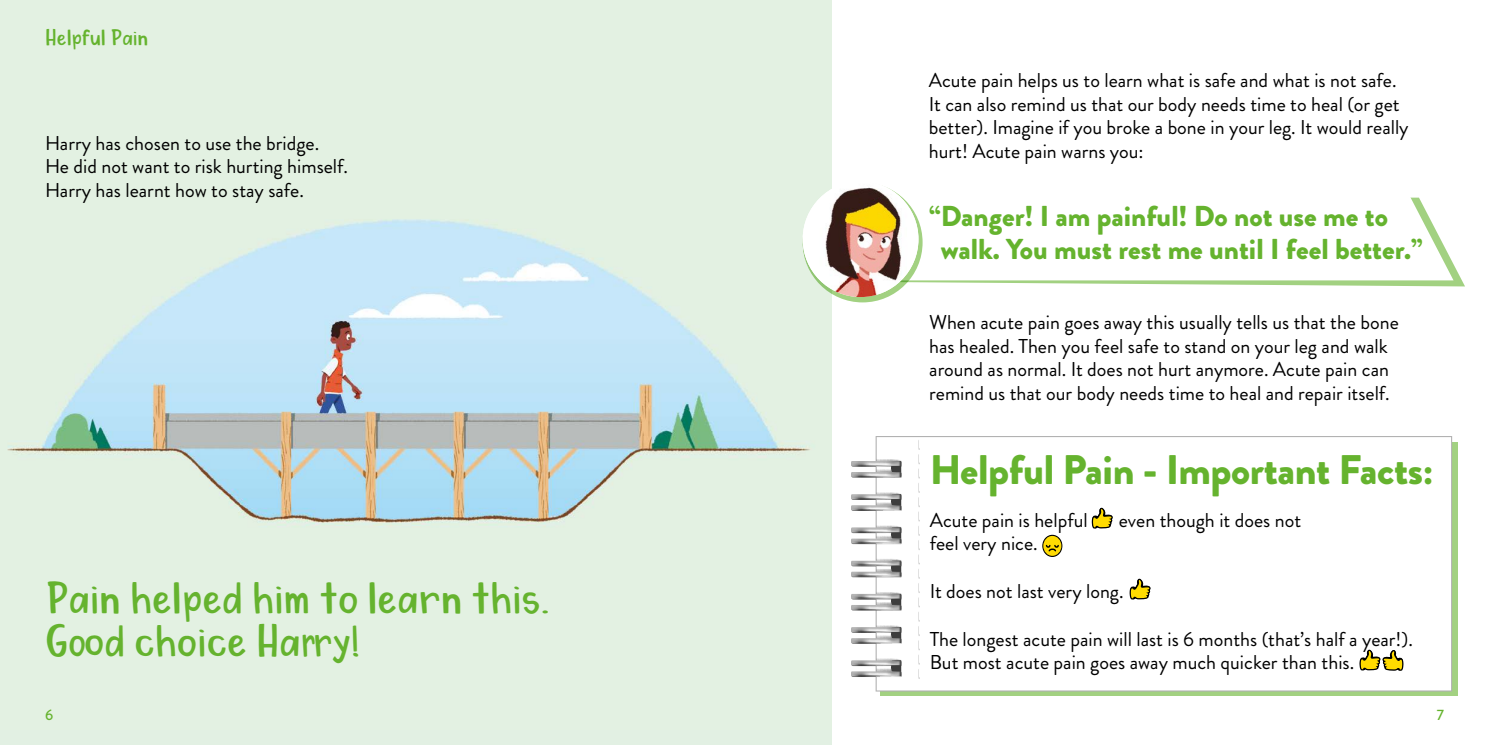
<style>
.page{position:relative;width:1489px;height:745px;background:#fff}
.page>*{position:absolute;margin:0;border:0;box-sizing:border-box;transform-origin:0 0}
.t1{font:45px/42.5px "My Dear Watson";color:#65b32e}
.t2{font:900 41.25px "Brandon Grotesque";letter-spacing:-.01em;color:#65b32e}
.t3{font:900 28.75px/33.8px "Brandon Grotesque";color:#65b32e}
.t4{font:22.5px "My Dear Watson";color:#65b32e}
.t5{font:20px/23.8px "Brandon Grotesque";color:#000}
.t6{font:500 15px "Brandon Grotesque";color:#65b32e}
</style>
<div class="page">
<div style="left:0;top:0;width:831px;height:744px;background:#e2f0e3"></div>
<img style="left:7px;top:219px;width:824px;height:305px">
<svg style="left:903px;top:263px;width:561px;height:23px"></svg>
<div style="left:880px;top:442px;width:577px;height:253px;background:linear-gradient(to right,#a2d181,#a2d181)"></div>
<svg style="left:875px;top:436px;width:576px;height:255px"></svg>
<img style="left:851px;top:476px;width:36px;height:1px">
<img style="left:851px;top:465px;width:25px;height:1px">
<img style="left:877px;top:458px;width:24px;height:2px">
<img style="left:877px;top:469px;width:10px;height:2px">
<svg style="left:887px;top:465px;width:14px;height:12px"></svg>
<img style="left:851px;top:460px;width:50px;height:5px">
<img style="left:851px;top:471px;width:50px;height:5px">
<img style="left:851px;top:509px;width:25px;height:1px">
<img style="left:851px;top:498px;width:25px;height:1px">
<img style="left:876px;top:492px;width:25px;height:7px">
<img style="left:876px;top:502px;width:11px;height:8px">
<svg style="left:887px;top:498px;width:14px;height:13px"></svg>
<img style="left:851px;top:494px;width:50px;height:4px">
<img style="left:851px;top:505px;width:50px;height:4px">
<img style="left:851px;top:532px;width:25px;height:1px">
<img style="left:876px;top:525px;width:25px;height:8px">
<img style="left:877px;top:535px;width:10px;height:3px">
<svg style="left:887px;top:532px;width:14px;height:12px"></svg>
<img style="left:851px;top:527px;width:50px;height:5px">
<img style="left:851px;top:538px;width:50px;height:5px">
<img style="left:851px;top:576px;width:36px;height:1px">
<img style="left:851px;top:565px;width:25px;height:1px">
<img style="left:876px;top:558px;width:25px;height:8px">
<img style="left:877px;top:568px;width:10px;height:3px">
<svg style="left:887px;top:565px;width:14px;height:12px"></svg>
<img style="left:851px;top:560px;width:50px;height:5px">
<img style="left:851px;top:571px;width:50px;height:5px">
<img style="left:851px;top:609px;width:36px;height:1px">
<img style="left:851px;top:598px;width:25px;height:1px">
<img style="left:876px;top:591px;width:25px;height:8px">
<img style="left:877px;top:601px;width:10px;height:3px">
<svg style="left:887px;top:598px;width:14px;height:12px"></svg>
<img style="left:851px;top:593px;width:50px;height:5px">
<img style="left:851px;top:604px;width:50px;height:5px">
<img style="left:851px;top:642px;width:36px;height:1px">
<img style="left:851px;top:631px;width:25px;height:1px">
<img style="left:876px;top:624px;width:25px;height:8px">
<img style="left:877px;top:634px;width:10px;height:3px">
<svg style="left:887px;top:631px;width:14px;height:12px"></svg>
<img style="left:851px;top:626px;width:50px;height:5px">
<img style="left:851px;top:637px;width:50px;height:5px">
<img style="left:851px;top:675px;width:25px;height:1px">
<img style="left:851px;top:664px;width:25px;height:1px">
<img style="left:876px;top:657px;width:25px;height:8px">
<img style="left:876px;top:668px;width:11px;height:8px">
<svg style="left:887px;top:664px;width:14px;height:13px"></svg>
<img style="left:851px;top:660px;width:50px;height:4px">
<img style="left:851px;top:671px;width:50px;height:4px">
<svg style="left:918px;top:438px;width:2px;height:240px"></svg>
<svg style="left:1357px;top:574px;width:47px;height:103px"></svg>
<svg style="left:1090px;top:506px;width:23px;height:29px"></svg>
<svg style="left:1127px;top:577px;width:24px;height:29px"></svg>
<svg style="left:1042px;top:534px;width:20px;height:22px"></svg>
<svg style="left:894px;top:191px;width:559px;height:89px"></svg>
<svg style="left:802px;top:182px;width:120px;height:120px"></svg>
<img style="left:802px;top:181px;width:116px;height:116px;border-radius:58px">
<p class="t4" style="left:45px;top:26px;width:105px">Helpful Pain</p>
<p class="t5" style="left:45px;top:131px;width:304px">Harry has chosen to use the bridge.<br>He did not want to risk hurting himself.<br>Harry has learnt how to stay safe.</p>
<p class="t1" style="left:45px;top:576px;width:506px">Pain helped him to learn this.<br>Good choice Harry!</p>
<p class="t5" style="left:928px;top:68px;width:481px">Acute pain helps us to learn what is safe and what is not safe.<br>It can also remind us that our body needs time to heal (or get better). Imagine if you broke a bone in your leg. It would really hurt! Acute pain warns you:</p>
<p class="t3" style="left:940px;top:199px;width:483px;text-indent:-11px">“Danger! I am painful! Do not use me to walk. You must rest me until I feel better.”</p>
<p class="t5" style="left:929px;top:310px;width:471px">When acute pain goes away this usually tells us that the bone has healed. Then you feel safe to stand on your leg and walk around as normal. It does not hurt anymore. Acute pain can remind us that our body needs time to heal and repair itself.</p>
<p class="t2" style="left:929px;top:440px;width:505px">Helpful Pain - Important Facts:</p>
<p class="t5" style="left:929px;top:508px;width:159px">Acute pain is helpful</p>
<p class="t5" style="left:1118px;top:508px;width:184px">even though it does not</p>
<p class="t5" style="left:929px;top:531px;width:109px">feel very nice.</p>
<p class="t5" style="left:929px;top:579px;width:195px">It does not last very long.</p>
<p class="t5" style="left:929px;top:626px;width:484px">The longest acute pain will last is 6 months (that’s half a year!).<br>But most acute pain goes away much quicker than this.</p>
<p class="t6" style="left:45px;top:704px;width:10px">6</p>
<p class="t6" style="left:1436px;top:704px;width:9px">7</p>
</div>
